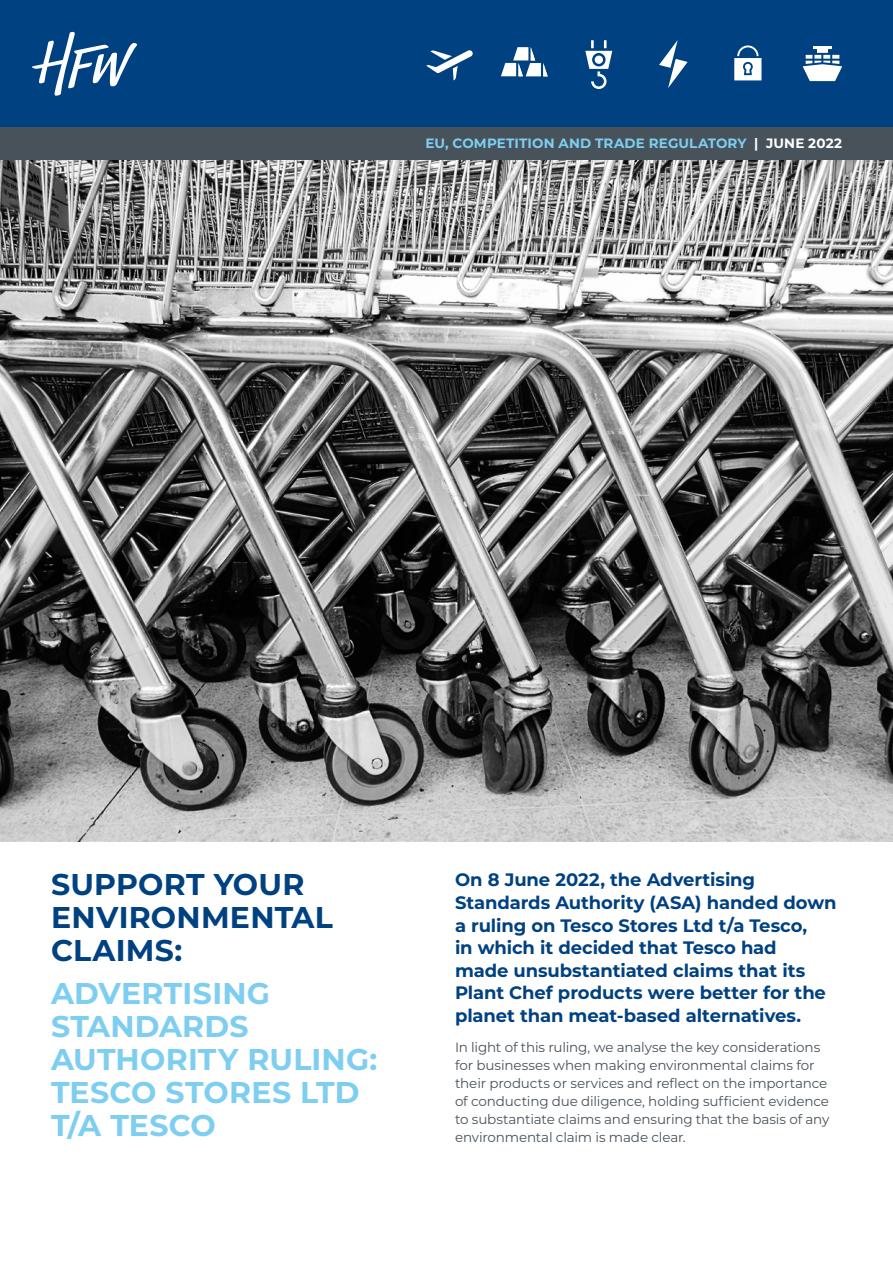
<style>
.page{position:relative;width:893px;height:1263px;background:#fff}
.page>*{position:absolute;margin:0;border:0;box-sizing:border-box;transform-origin:0 0}
.t1{font:700 30px/33px "Montserrat";letter-spacing:.01em;color:#7dcef1}
.t2{font:700 30px/33px "Montserrat";letter-spacing:.01em;color:#004181}
.t3{font:700 18px/22.5px "Montserrat";letter-spacing:-.005em;color:#004181}
.t4{font:13.5px/18px "Montserrat";letter-spacing:-.01em;color:#48525a}
.t5{font:700 13.5px "Montserrat";letter-spacing:.015em;color:#7dcef1}
.s1{color:#fff}
</style>
<div class="page">
<div style="left:0;top:0;width:893px;height:128px;background:#004181"></div>
<svg style="left:803px;top:46px;width:39px;height:35px"></svg>
<svg style="left:585px;top:40px;width:27px;height:49px"></svg>
<svg style="left:501px;top:47px;width:47px;height:29px"></svg>
<svg style="left:426px;top:50px;width:47px;height:30px"></svg>
<svg style="left:659px;top:40px;width:29px;height:48px"></svg>
<svg style="left:734px;top:45px;width:27px;height:35px"></svg>
<img style="left:0;top:160px;width:893px;height:682px">
<svg style="left:32px;top:32px;width:105px;height:64px"></svg>
<div style="left:0;top:128px;width:893px;height:32px;background:#48525a"></div>
<p class="t5" style="left:425px;top:134px;width:418px">EU, COMPETITION AND TRADE REGULATORY <span class="s1">| JUNE 2022</span></p>
<h1 class="t2" style="left:51px;top:866px;width:283px">SUPPORT YOUR<br>ENVIRONMENTAL<br>CLAIMS:</h1>
<h1 class="t1" style="left:51px;top:976px;width:328px">ADVERTISING<br>STANDARDS<br>AUTHORITY RULING:<br>TESCO STORES LTD<br>T/A TESCO</h1>
<p class="t3" style="left:455px;top:868px;width:383px">On 8 June 2022, the Advertising Standards Authority (ASA) handed down a ruling on Tesco Stores Ltd t/a Tesco,<br>in which it decided that Tesco had<br>made unsubstantiated claims that its Plant Chef products were better for the planet than meat-based alternatives.</p>
<p class="t4" style="left:455px;top:1038px;width:376px">In light of this ruling, we analyse the key considerations for businesses when making environmental claims for their products or services and reflect on the importance of conducting due diligence, holding sufficient evidence to substantiate claims and ensuring that the basis of any environmental claim is made clear.</p>
</div>
